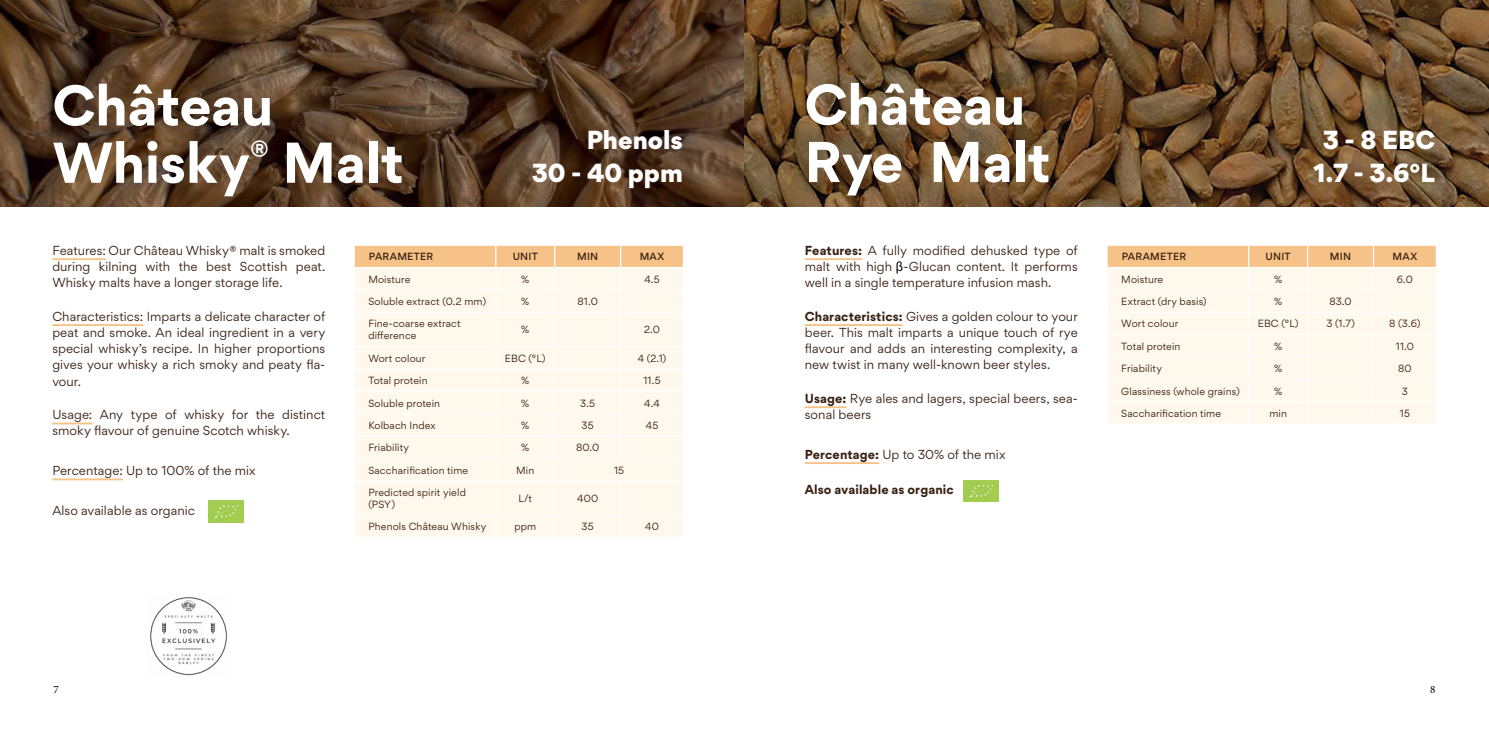
<style>
.page{position:relative;width:1489px;height:745px;background:#fff}
.page>*{position:absolute;margin:0;border:0;box-sizing:border-box;transform-origin:0 0}
.t1{font:700 55px/57.2px "Gordita";letter-spacing:-.01em;color:#fff}
.t2{font:900 25px/32.5px "Gordita";color:#fff;text-align:center}
.t3{font:12.5px/16.2px "Gordita";letter-spacing:.005em;color:#372011;text-align:justify}
.t4{font:700 12.5px "Gordita";letter-spacing:.01em;color:#372011}
.t5{font:11.25px "Minion Pro";color:#000}
.t6{font:10px/12px "Gordita";letter-spacing:.015em;color:#372011}
.t7{font:500 10px "Gordita";letter-spacing:.02em;color:#372011}
.s1{font-weight:700}
</style>
<div class="page">
<img style="left:0;top:0;width:1488px;height:207px">
<hr style="left:804px;top:258px;width:58px;height:2px;background:#f6c287">
<hr style="left:804px;top:324px;width:98px;height:2px;background:#f6c287">
<hr style="left:804px;top:406px;width:42px;height:2px;background:#f6c287">
<hr style="left:804px;top:462px;width:75px;height:2px;background:#f6c287">
<svg style="left:1107px;top:245px;width:329px;height:178px;background:#fdf2e2"></svg>
<svg style="left:896px;top:261px;width:6px;height:12px"></svg>
<img style="left:963px;top:480px;width:34px;height:21px">
<hr style="left:52px;top:258px;width:54px;height:2px;background:#f6c287">
<hr style="left:52px;top:324px;width:91px;height:2px;background:#f6c287">
<hr style="left:52px;top:422px;width:40px;height:2px;background:#f6c287">
<hr style="left:52px;top:478px;width:71px;height:2px;background:#f6c287">
<div style="left:355px;top:313px;width:327px;height:223px;background:#fff8ed"></div>
<div style="left:554px;top:458px;width:129px;height:22px;background:#fff8ed"></div>
<hr style="left:682px;top:458px;width:2px;height:21px;background:#fff">
<hr style="left:495px;top:312px;width:1px;height:34px;background:#fff">
<hr style="left:554px;top:368px;width:66px;height:1px;background:#fff">
<hr style="left:620px;top:368px;width:64px;height:1px;background:#fff">
<svg style="left:495px;top:347px;width:1px;height:132px"></svg>
<hr style="left:495px;top:481px;width:1px;height:33px;background:#fff">
<svg style="left:495px;top:515px;width:1px;height:21px"></svg>
<hr style="left:555px;top:413px;width:65px;height:1px;background:#fff">
<hr style="left:555px;top:435px;width:65px;height:1px;background:#fff">
<hr style="left:555px;top:457px;width:65px;height:1px;background:#fff">
<hr style="left:620px;top:457px;width:64px;height:1px;background:#fff">
<hr style="left:555px;top:479px;width:65px;height:2px;background:#fff">
<hr style="left:555px;top:514px;width:65px;height:1px;background:#fff">
<svg style="left:354px;top:245px;width:329px;height:66px;background:#fce7ce"></svg>
<hr style="left:554px;top:312px;width:1px;height:34px;background:#fff">
<hr style="left:620px;top:312px;width:1px;height:34px;background:#fff">
<hr style="left:353px;top:346px;width:143px;height:1px;background:#fff">
<hr style="left:496px;top:346px;width:58px;height:1px;background:#fff">
<hr style="left:554px;top:346px;width:66px;height:1px;background:#fff">
<hr style="left:620px;top:346px;width:64px;height:1px;background:#fff">
<hr style="left:353px;top:368px;width:143px;height:1px;background:#fff">
<hr style="left:496px;top:368px;width:58px;height:1px;background:#fff">
<hr style="left:353px;top:390px;width:143px;height:1px;background:#fff">
<hr style="left:496px;top:390px;width:58px;height:1px;background:#fff">
<hr style="left:554px;top:390px;width:66px;height:1px;background:#fff">
<hr style="left:620px;top:390px;width:64px;height:1px;background:#fff">
<hr style="left:353px;top:413px;width:143px;height:1px;background:#fff">
<hr style="left:496px;top:413px;width:59px;height:1px;background:#fff">
<hr style="left:620px;top:413px;width:64px;height:1px;background:#fff">
<hr style="left:353px;top:435px;width:143px;height:1px;background:#fff">
<hr style="left:496px;top:435px;width:59px;height:1px;background:#fff">
<svg style="left:554px;top:347px;width:1px;height:132px"></svg>
<hr style="left:620px;top:435px;width:64px;height:1px;background:#fff">
<svg style="left:620px;top:347px;width:1px;height:110px"></svg>
<hr style="left:353px;top:457px;width:143px;height:1px;background:#fff">
<hr style="left:496px;top:457px;width:59px;height:1px;background:#fff">
<hr style="left:353px;top:479px;width:143px;height:2px;background:#fff">
<hr style="left:496px;top:479px;width:59px;height:2px;background:#fff">
<hr style="left:554px;top:481px;width:1px;height:33px;background:#fff">
<hr style="left:620px;top:479px;width:64px;height:2px;background:#fff">
<hr style="left:620px;top:481px;width:1px;height:33px;background:#fff">
<hr style="left:353px;top:514px;width:143px;height:1px;background:#fff">
<hr style="left:496px;top:514px;width:59px;height:1px;background:#fff">
<svg style="left:554px;top:515px;width:1px;height:21px"></svg>
<hr style="left:620px;top:514px;width:64px;height:1px;background:#fff">
<svg style="left:620px;top:515px;width:1px;height:21px"></svg>
<img style="left:209px;top:500px;width:34px;height:21px">
<img style="left:150px;top:597px;width:77px;height:79px">
<h1 class="t1" style="left:52px;top:76px;width:353px">Château<br>Whisky<sup>®</sup> Malt</h1>
<h2 class="t2" style="left:532px;top:123px;width:153px;text-align:right">Phenols<br>30 - 40 ppm</h2>
<p class="t3" style="left:52px;top:242px;width:274px">Features: Our Château Whisky® malt is smoked during kilning with the best Scottish peat.<br>Whisky malts have a longer storage life.</p>
<p class="t3" style="left:52px;top:308px;width:274px">Characteristics: Imparts a delicate character of peat and smoke. An ideal ingredient in a very special whisky’s recipe. In higher proportions gives your whisky a rich smoky and peaty fla&shy;vour.</p>
<p class="t3" style="left:52px;top:406px;width:274px">Usage: Any type of whisky for the distinct smoky flavour of genuine Scotch whisky.</p>
<p class="t3" style="left:52px;top:462px;width:205px">Percentage: Up to 100% of the mix</p>
<p class="t3" style="left:52px;top:501px;width:144px">Also available as organic</p>
<p class="t7" style="left:369px;top:250px;width:66px">PARAMETER</p>
<p class="t7" style="left:512px;top:250px;width:27px">UNIT</p>
<p class="t7" style="left:577px;top:250px;width:23px">MIN</p>
<p class="t7" style="left:639px;top:250px;width:26px">MAX</p>
<p class="t6" style="left:368px;top:273px;width:44px">Moisture</p>
<p class="t6" style="left:521px;top:273px;width:10px">%</p>
<p class="t6" style="left:644px;top:273px;width:17px">4.5</p>
<p class="t6" style="left:368px;top:295px;width:119px">Soluble extract (0.2 mm)</p>
<p class="t6" style="left:521px;top:295px;width:10px">%</p>
<p class="t6" style="left:577px;top:295px;width:22px">81.0</p>
<p class="t6" style="left:368px;top:317px;width:94px">Fine-coarse extract difference</p>
<p class="t6" style="left:521px;top:323px;width:10px">%</p>
<p class="t6" style="left:644px;top:323px;width:17px">2.0</p>
<p class="t6" style="left:368px;top:352px;width:59px">Wort colour</p>
<p class="t6" style="left:505px;top:352px;width:42px">EBC (°L)</p>
<p class="t6" style="left:637px;top:352px;width:30px">4 (2.1)</p>
<p class="t6" style="left:368px;top:374px;width:61px">Total protein</p>
<p class="t6" style="left:521px;top:374px;width:10px">%</p>
<p class="t6" style="left:643px;top:374px;width:19px">11.5</p>
<p class="t6" style="left:368px;top:396px;width:73px">Soluble protein</p>
<p class="t6" style="left:521px;top:396px;width:10px">%</p>
<p class="t6" style="left:580px;top:396px;width:16px">3.5</p>
<p class="t6" style="left:644px;top:396px;width:17px">4.4</p>
<p class="t6" style="left:368px;top:419px;width:69px">Kolbach Index</p>
<p class="t6" style="left:521px;top:419px;width:10px">%</p>
<p class="t6" style="left:581px;top:419px;width:14px">35</p>
<p class="t6" style="left:645px;top:419px;width:14px">45</p>
<p class="t6" style="left:368px;top:441px;width:42px">Friability</p>
<p class="t6" style="left:521px;top:441px;width:10px">%</p>
<p class="t6" style="left:576px;top:441px;width:25px">80.0</p>
<p class="t6" style="left:368px;top:463px;width:101px">Saccharification time</p>
<p class="t6" style="left:516px;top:463px;width:20px">Min</p>
<p class="t6" style="left:614px;top:463px;width:12px">15</p>
<p class="t6" style="left:368px;top:486px;width:99px">Predicted spirit yield (PSY)</p>
<p class="t6" style="left:518px;top:492px;width:15px">L/t</p>
<p class="t6" style="left:577px;top:492px;width:23px">400</p>
<p class="t6" style="left:368px;top:520px;width:119px">Phenols Château Whisky</p>
<p class="t6" style="left:514px;top:520px;width:23px">ppm</p>
<p class="t6" style="left:581px;top:520px;width:14px">35</p>
<p class="t6" style="left:645px;top:520px;width:15px">40</p>
<h1 class="t1" style="left:804px;top:75px;width:248px">Château<br>Rye Malt</h1>
<p class="t3" style="left:804px;top:242px;width:274px"><span class="s1">Features:</span> A fully modified dehusked type of malt with high -Glucan content. It performs well in a single temperature infusion mash.</p>
<p class="t3" style="left:804px;top:308px;width:274px"><span class="s1">Characteristics:</span> Gives a golden colour to your beer. This malt imparts a unique touch of rye flavour and adds an interesting complexity, a new twist in many well-known beer styles.</p>
<p class="t3" style="left:804px;top:390px;width:274px"><span class="s1">Usage:</span> Rye ales and lagers, special beers, sea&shy;sonal beers</p>
<p class="t3" style="left:804px;top:445px;width:202px"><span class="s1">Percentage:</span> Up to 30% of the mix</p>
<p class="t4" style="left:804px;top:480px;width:150px">Also available as organic</p>
<h2 class="t2" style="left:1313px;top:123px;width:123px">3 - 8 EBC<br>1.7 - 3.6°L</h2>
<p class="t7" style="left:1121px;top:250px;width:66px">PARAMETER</p>
<p class="t7" style="left:1265px;top:250px;width:27px">UNIT</p>
<p class="t7" style="left:1329px;top:250px;width:23px">MIN</p>
<p class="t7" style="left:1392px;top:250px;width:26px">MAX</p>
<p class="t6" style="left:1121px;top:273px;width:44px">Moisture</p>
<p class="t6" style="left:1273px;top:273px;width:10px">%</p>
<p class="t6" style="left:1396px;top:273px;width:18px">6.0</p>
<p class="t6" style="left:1121px;top:295px;width:87px">Extract (dry basis)</p>
<p class="t6" style="left:1273px;top:295px;width:10px">%</p>
<p class="t6" style="left:1329px;top:295px;width:24px">83.0</p>
<p class="t6" style="left:1121px;top:317px;width:59px">Wort colour</p>
<p class="t6" style="left:1257px;top:317px;width:42px">EBC (°L)</p>
<p class="t6" style="left:1326px;top:317px;width:30px">3 (1.7)</p>
<p class="t6" style="left:1388px;top:317px;width:33px">8 (3.6)</p>
<p class="t6" style="left:1121px;top:340px;width:61px">Total protein</p>
<p class="t6" style="left:1273px;top:340px;width:10px">%</p>
<p class="t6" style="left:1395px;top:340px;width:20px">11.0</p>
<p class="t6" style="left:1121px;top:362px;width:42px">Friability</p>
<p class="t6" style="left:1273px;top:362px;width:10px">%</p>
<p class="t6" style="left:1397px;top:362px;width:15px">80</p>
<p class="t6" style="left:1121px;top:384px;width:120px">Glassiness (whole grains)</p>
<p class="t6" style="left:1273px;top:384px;width:10px">%</p>
<p class="t6" style="left:1401px;top:384px;width:8px">3</p>
<p class="t6" style="left:1121px;top:407px;width:101px">Saccharification time</p>
<p class="t6" style="left:1269px;top:407px;width:19px">min</p>
<p class="t6" style="left:1399px;top:407px;width:12px">15</p>
<p class="t5" style="left:54px;top:681px;width:7px">7</p>
<p class="t5" style="left:1429px;top:681px;width:7px">8</p>
</div>
